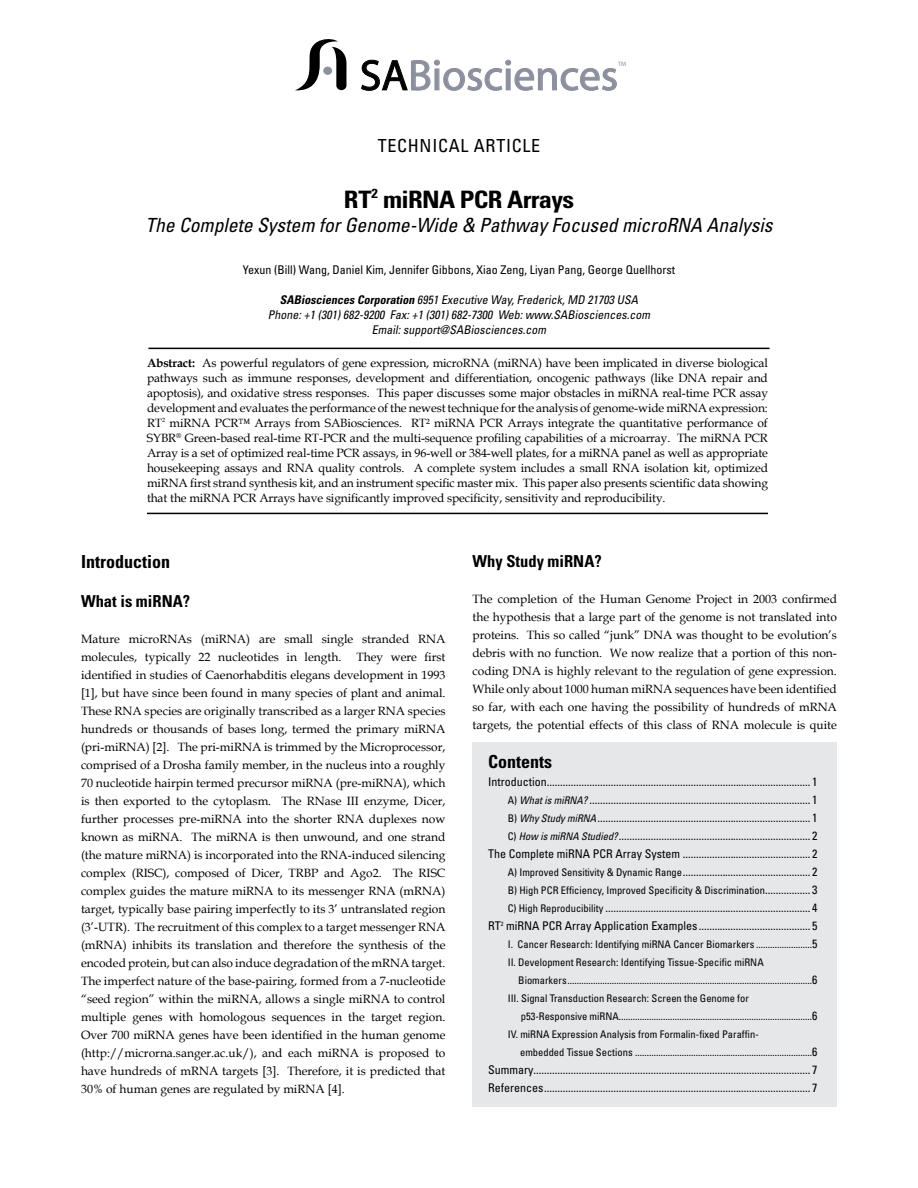
<style>
.page{position:relative;width:918px;height:1188px;background:#fff}
.page>*{position:absolute;margin:0;border:0;box-sizing:border-box;transform-origin:0 0}
.t1{font:43.35px "Myriad";color:#8b8f9e}
.t2{font:700 condensed 24px "Univers";letter-spacing:-.025em;color:#000;scale:1.1 1}
.t3{font:italic condensed 19.5px "Univers";color:#000}
.t4{font:700 condensed 18px "Univers";color:#000}
.t5{font:condensed 18px "Univers";letter-spacing:.04em;color:#000}
.t6{font:700 condensed 16.5px "Univers";color:#000}
.t7{font:12px/18px "Book Antiqua";color:#000;text-align:justify}
.t8{font:condensed 12px/18px "Univers";color:#000;text-align:right}
.t9{font:italic condensed 12px/15px "Univers";color:#000;text-align:center}
.t10{font:condensed 10.5px/18px "Univers";color:#000}
.t11{font:6.3px "Myriad";color:#8b8f9e}
.s1{color:#000}
.s2{font-weight:700}
.s3{font-size:10.5px}
.s4{font-style:italic;font-size:10.5px}
.s5{font-size:12px}
</style>
<div class="page">
<svg style="left:296px;top:39px;width:50px;height:51px"></svg>
<svg style="left:361px;top:60px;width:256px;height:31px"></svg>
<hr style="left:148px;top:348px;width:622px;height:1px;background:#000">
<hr style="left:147px;top:513px;width:621px;height:1px;background:#000">
<div style="left:472px;top:742px;width:365px;height:365px;background:#e6e7e8"></div>
<h1 class="t1" style="left:360px;top:54px;width:260px"><span class="s1">SA</span>Biosciences</h1>
<p class="t11" style="left:618px;top:61px;width:10px">TM</p>
<h3 class="t5" style="left:378px;top:135px;width:164px">TECHNICAL ARTICLE</h3>
<h2 class="t2" style="left:344px;top:185px;width:211px">RT<sup>2</sup> miRNA PCR Arrays</h2>
<h3 class="t3" style="left:145px;top:213px;width:629px">The Complete System for Genome-Wide &amp; Pathway Focused microRNA Analysis</h3>
<p class="t8" style="left:243px;top:261px;width:434px">Yexun (Bill) Wang, Daniel Kim, Jennifer Gibbons, Xiao Zeng, Liyan Pang, George Quellhorst</p>
<p class="t9" style="left:268px;top:292px;width:386px"><span class="s2">SABiosciences Corporation</span> 6951 Executive Way,Frederick,MD 21703 USA<br>Phone:+1 (301)682-9200 Fax:+1 (301)682-7300 Web:www.SABiosciences.com<br>Email:support@SABiosciences.com</p>
<p class="t7" style="left:147px;top:355px;width:623px;line-height:15px"><span class="s2">Abstract:</span> As powerful regulators of gene expression, microRNA (miRNA) have been implicated in diverse biological pathways such as immune responses, development and differentiation, oncogenic pathways (like DNA repair and apoptosis), and oxidative stress responses. This paper discusses some major obstacles in miRNA real-time PCR assay development and evaluates the performance of the newest technique for the analysis of genome-wide miRNA expression:<br>RT<sup>2</sup> miRNA PCR™ Arrays from SABiosciences. RT² miRNA PCR Arrays integrate the quantitative performance of SYBR<sup>®</sup> Green-based real-time RT-PCR and the multi-sequence profiling capabilities of a microarray. The miRNA PCR Array is a set of optimized real-time PCR assays, in 96-well or 384-well plates, for a miRNA panel as well as appropriate housekeeping assays and RNA quality controls. A complete system includes a small RNA isolation kit, optimized miRNA first strand synthesis kit, and an instrument specific master mix. This paper also presents scientific data showing that the miRNA PCR Arrays have significantly improved specificity, sensitivity and reproducibility.</p>
<h3 class="t4" style="left:81px;top:550px;width:91px">Introduction</h3>
<h3 class="t6" style="left:81px;top:591px;width:111px">What is miRNA?</h3>
<p class="t7" style="left:81px;top:629px;width:366px">Mature microRNAs (miRNA) are small single stranded RNA molecules, typically 22 nucleotides in length.</p>
<p class="t7" style="left:81px;top:647px;width:366px;text-indent:275px">They were first identified in studies of Caenorhabditis elegans development in 1993 [1], but have since been found in many species of plant and animal.<br>These RNA species are originally transcribed as a larger RNA species hundreds or thousands of bases long, termed the primary miRNA (pri-miRNA) [2]. The pri-miRNA is trimmed by the Microprocessor, comprised of a Drosha family member, in the nucleus into a roughly 70 nucleotide hairpin termed precursor miRNA (pre-miRNA), which is then exported to the cytoplasm. The RNase III enzyme, Dicer, further processes pre-miRNA into the shorter RNA duplexes now known as miRNA. The miRNA is then unwound, and one strand (the mature miRNA) is incorporated into the RNA-induced silencing complex (RISC), composed of Dicer, TRBP and Ago2. The RISC complex guides the mature miRNA to its messenger RNA (mRNA) target, typically base pairing imperfectly to its 3’ untranslated region (3’-UTR). The recruitment of this complex to a target messenger RNA (mRNA) inhibits its translation and therefore the synthesis of the encoded protein, but can also induce degradation of the mRNA target.<br>The imperfect nature of the base-pairing, formed from a 7-nucleotide “seed region” within the miRNA, allows a single miRNA to control multiple genes with homologous sequences in the target region.<br>Over 700 miRNA genes have been identified in the human genome (http://microrna.sanger.ac.uk/), and each miRNA is proposed to have hundreds of mRNA targets [3]. Therefore, it is predicted that 30% of human genes are regulated by miRNA [4].</p>
<h3 class="t6" style="left:472px;top:551px;width:131px">Why Study miRNA?</h3>
<p class="t7" style="left:472px;top:589px;width:366px">The completion of the Human Genome Project in 2003 confirmed the hypothesis that a large part of the genome is not translated into proteins. This so called “junk” DNA was thought to be evolution’s debris with no function. We now realize that a portion of this non&shy;coding DNA is highly relevant to the regulation of gene expression.<br>While only about 1000 human miRNA sequences have been identified so far, with each one having the possibility of hundreds of mRNA targets, the potential effects of this class of RNA molecule is quite</p>
<h3 class="t4" style="left:488px;top:751px;width:66px">Contents</h3>
<p class="t8" style="left:488px;top:773px;width:331px">Introduction................................................................................................... 1<br><span class="s3">A)</span> <span class="s4">What is miRNA?</span> ................................................................................... 1<br><span class="s3">B)</span> <span class="s4">Why Study miRNA</span>................................................................................ 1<br><span class="s3">C)</span> <span class="s4">How is miRNA Studied?</span>........................................................................ 2<br>The Complete miRNA PCR Array System ................................................ 2<br><span class="s3">A) Improved Sensitivity &amp; Dynamic Range</span>................................................ 2</p>
<p class="t10" style="left:508px;top:881px;width:311px">B) High PCR Efficiency, Improved Specificity &amp; Discrimination<span class="s5">................. 3</span></p>
<p class="t8" style="left:488px;top:899px;width:331px"><span class="s3">C) High Reproducibility</span> ............................................................................. 4<br>RT<sup>2</sup> miRNA PCR Array Application Examples.......................................... 5</p>
<p class="t10" style="left:508px;top:935px;width:311px">I. Cancer Research: Identifying miRNA Cancer Biomarkers ........................<span class="s5">5<br></span>II. Development Research: Identifying Tissue-Specific miRNA</p>
<p class="t10" style="left:508px;top:971px;width:311px;text-indent:11px">Biomarkers.........................................................................................................<span class="s5">6<br></span>III. Signal Transduction Research: Screen the Genome for</p>
<p class="t10" style="left:508px;top:1007px;width:311px;text-indent:13px">p53-Responsive miRNA...................................................................................<span class="s5">6<br></span>IV. miRNA Expression Analysis from Formalin-fixed Paraffin-</p>
<p class="t10" style="left:520px;top:1043px;width:299px">embedded Tissue Sections ............................................................................<span class="s5">6</span></p>
<p class="t8" style="left:488px;top:1061px;width:331px;text-align:left">Summary........................................................................................................ 7<br>References.................................................................................................... 7</p>
</div>
